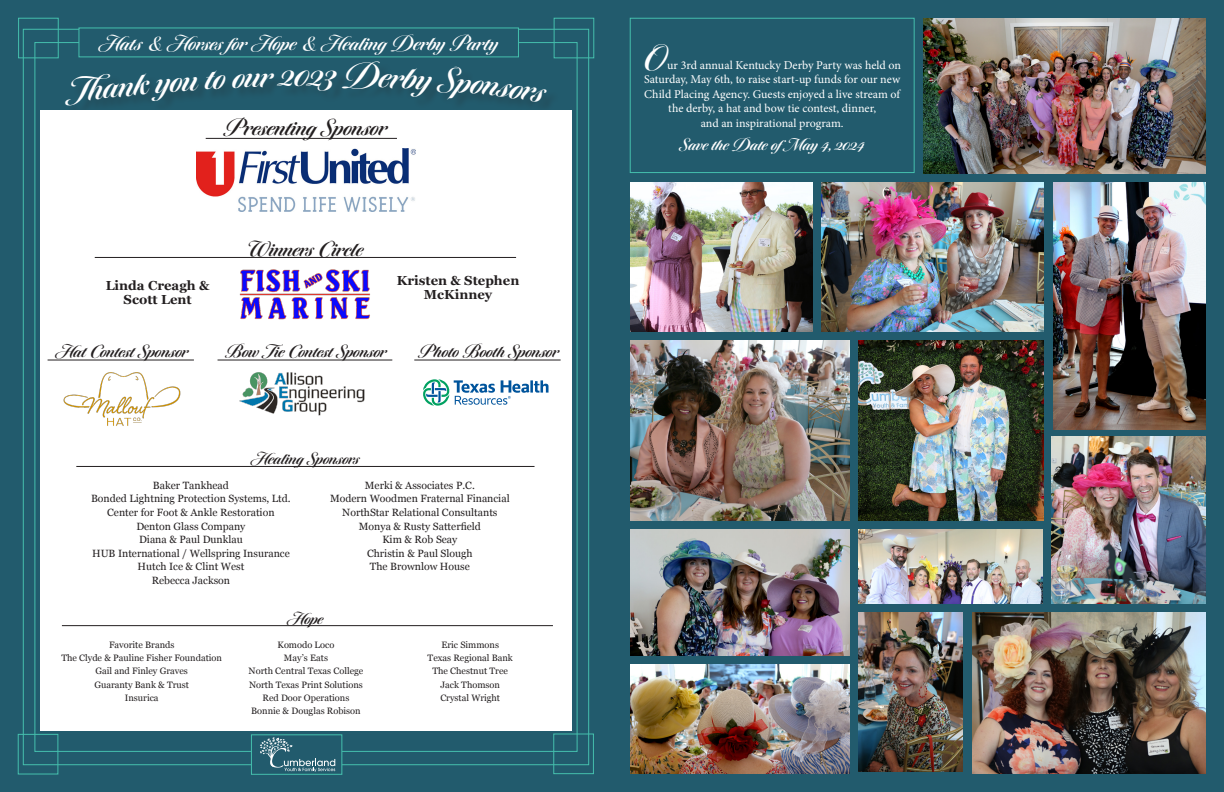
<style>
.page{position:relative;width:1224px;height:792px;background:#fff}
.page>*{position:absolute;margin:0;border:0;box-sizing:border-box;transform-origin:0 0}
.t1{font:700 35.8px "Tangier";color:#fff}
.t2{font:700 24.4px "Tangier";color:#231f20}
.t3{font:700 22.4px "Tangier";color:#231f20}
.t4{font:700 21.9px "Tangier";color:#fff}
.t5{font:700 18.7px "Tangier";color:#231f20}
.t6{font:700 17.8px "Tangier";color:#fff}
.t7{font:700 17.6px "Tangier";color:#231f20}
.t8{font:700 13.1px/14.2px "Georgia";color:#231f20;text-align:center}
.t9{font:12px "Minion Pro";letter-spacing:-.005em;color:#fff}
.t10{font:10.5px/13.6px "Georgia";color:#231f20;text-align:center}
.t11{font:9.2px/13.2px "Georgia";color:#231f20;text-align:center}
</style>
<div class="page">
<div style="left:0;top:0;width:612px;height:792px;background:#225b6d"></div>
<div style="left:612px;top:0;width:612px;height:792px;background:#225b6d"></div>
<svg style="left:18px;top:18px;width:576px;height:756px"></svg>
<div style="left:79px;top:28px;width:439px;height:29px;background:#225b6d"></div>
<div style="left:79px;top:28px;width:440px;height:29px;border:1px solid #45bfad"></div>
<div style="left:630px;top:18px;width:284px;height:155px;border:1px solid #45bfad"></div>
<div style="left:67px;top:63px;width:492px;height:55px;background:#225b6d"></div>
<div style="left:40px;top:110px;width:531px;height:621px;background:#fff"></div>
<img style="left:197px;top:148px;width:219px;height:63px">
<hr style="left:95px;top:257px;width:421px;height:1px;background:#231f20">
<hr style="left:206px;top:138px;width:191px;height:1px;background:#231f20">
<hr style="left:76px;top:466px;width:459px;height:1px;background:#231f20">
<hr style="left:62px;top:625px;width:491px;height:1px;background:#231f20">
<img style="left:63px;top:372px;width:118px;height:54px">
<img style="left:239px;top:372px;width:126px;height:44px">
<hr style="left:48px;top:360px;width:146px;height:1px;background:#231f20">
<hr style="left:414px;top:360px;width:147px;height:1px;background:#231f20">
<hr style="left:218px;top:360px;width:174px;height:1px;background:#231f20">
<svg style="left:423px;top:379px;width:126px;height:27px"></svg>
<img style="left:239px;top:269px;width:131px;height:51px">
<div style="left:251px;top:735px;width:91px;height:39px;background:#225b6d;border:1px solid #45bfad"></div>
<svg style="left:260px;top:737px;width:75px;height:35px"></svg>
<img style="left:923px;top:18px;width:283px;height:155px">
<img style="left:630px;top:340px;width:220px;height:180px">
<img style="left:1051px;top:436px;width:155px;height:168px">
<img style="left:859px;top:340px;width:185px;height:181px">
<img style="left:1053px;top:182px;width:153px;height:248px">
<img style="left:630px;top:182px;width:183px;height:149px">
<img style="left:822px;top:182px;width:222px;height:149px">
<img style="left:859px;top:529px;width:183px;height:75px">
<img style="left:630px;top:529px;width:220px;height:127px">
<img style="left:972px;top:613px;width:234px;height:161px">
<img style="left:630px;top:665px;width:220px;height:109px">
<img style="left:859px;top:613px;width:104px;height:158px">
<svg style="left:62px;top:70px;width:164px;height:36px"></svg>
<svg style="left:241px;top:80px;width:67px;height:8px"></svg>
<svg style="left:342px;top:61px;width:205px;height:42px"></svg>
<p class="t4" style="left:99px;top:31px;width:401px">Hats &amp; Horses for Hope &amp; Healing Derby Party</p>
<p class="t1" style="left:643px;top:38px;width:25px">O</p>
<p class="t9" style="left:667px;top:57px;width:235px">ur 3rd annual Kentucky Derby Party was held on</p>
<p class="t9" style="left:644px;top:72px;width:258px">Saturday, May 6th, to raise start-up funds for our new</p>
<p class="t9" style="left:644px;top:86px;width:257px">Child Placing Agency. Guests enjoyed a live stream of</p>
<p class="t9" style="left:668px;top:100px;width:209px">the derby, a hat and bow tie contest, dinner,</p>
<p class="t9" style="left:701px;top:115px;width:145px">and an inspirational program.</p>
<p class="t6" style="left:680px;top:135px;width:186px">Save the Date ofMay 4, 2024</p>
<h1 class="t1" style="left:310px;top:54px;width:28px">23</h1>
<p class="t2" style="left:223px;top:114px;width:166px">Presenting Sponsor</p>
<p class="t3" style="left:247px;top:236px;width:118px">Winners Circle</p>
<p class="t8" style="left:106px;top:277px;width:105px">Linda Creagh &amp;<br>Scott Lent</p>
<p class="t8" style="left:397px;top:272px;width:124px">Kristen &amp; Stephen<br>McKinney</p>
<p class="t5" style="left:56px;top:341px;width:134px">Hat Contest Sponsor</p>
<p class="t5" style="left:225px;top:341px;width:163px">Bow Tie Contest Sponsor</p>
<p class="t5" style="left:418px;top:341px;width:142px">Photo Booth Sponsor</p>
<p class="t7" style="left:251px;top:449px;width:110px">Healing Sponsors</p>
<p class="t10" style="left:91px;top:478px;width:201px">Baker Tankhead<br>Bonded Lightning Protection Systems, Ltd.</p>
<p class="t10" style="left:107px;top:505px;width:169px">Center for Foot &amp; Ankle Restoration</p>
<p class="t10" style="left:136px;top:519px;width:111px">Denton Glass Company</p>
<p class="t10" style="left:139px;top:532px;width:105px">Diana &amp; Paul Dunklau</p>
<p class="t10" style="left:92px;top:546px;width:199px">HUB International / Wellspring Insurance</p>
<p class="t10" style="left:137px;top:560px;width:108px">Hutch Ice &amp; Clint West</p>
<p class="t10" style="left:152px;top:573px;width:80px">Rebecca Jackson</p>
<p class="t10" style="left:365px;top:478px;width:111px">Merki &amp; Associates P.C.</p>
<p class="t10" style="left:330px;top:492px;width:181px">Modern Woodmen Fraternal Financial<br>NorthStar Relational Consultants</p>
<p class="t10" style="left:359px;top:519px;width:124px">Monya &amp; Rusty Satterfield</p>
<p class="t10" style="left:382px;top:532px;width:77px">Kim &amp; Rob Seay</p>
<p class="t10" style="left:367px;top:546px;width:107px">Christin &amp; Paul Slough</p>
<p class="t10" style="left:370px;top:560px;width:101px">The Brownlow House</p>
<p class="t11" style="left:109px;top:638px;width:67px">Favorite Brands</p>
<p class="t11" style="left:61px;top:651px;width:162px">The Clyde &amp; Pauline Fisher Foundation<br>Gail and Finley Graves</p>
<p class="t11" style="left:94px;top:677px;width:96px">Guaranty Bank &amp; Trust</p>
<p class="t11" style="left:125px;top:691px;width:35px">Insurica</p>
<p class="t7" style="left:287px;top:608px;width:38px">Hope</p>
<p class="t11" style="left:278px;top:638px;width:58px">Komodo Loco</p>
<p class="t11" style="left:284px;top:651px;width:46px">May’s Eats</p>
<p class="t11" style="left:249px;top:664px;width:116px">North Central Texas College</p>
<p class="t11" style="left:249px;top:677px;width:115px">North Texas Print Solutions</p>
<p class="t11" style="left:263px;top:691px;width:88px">Red Door Operations</p>
<p class="t11" style="left:251px;top:704px;width:111px">Bonnie &amp; Douglas Robison</p>
<p class="t11" style="left:428px;top:638px;width:87px">Eric Simmons<br>Texas Regional Bank</p>
<p class="t11" style="left:433px;top:664px;width:77px">The Chestnut Tree</p>
<p class="t11" style="left:440px;top:677px;width:61px">Jack Thomson</p>
<p class="t11" style="left:440px;top:691px;width:61px">Crystal Wright</p>
</div>
